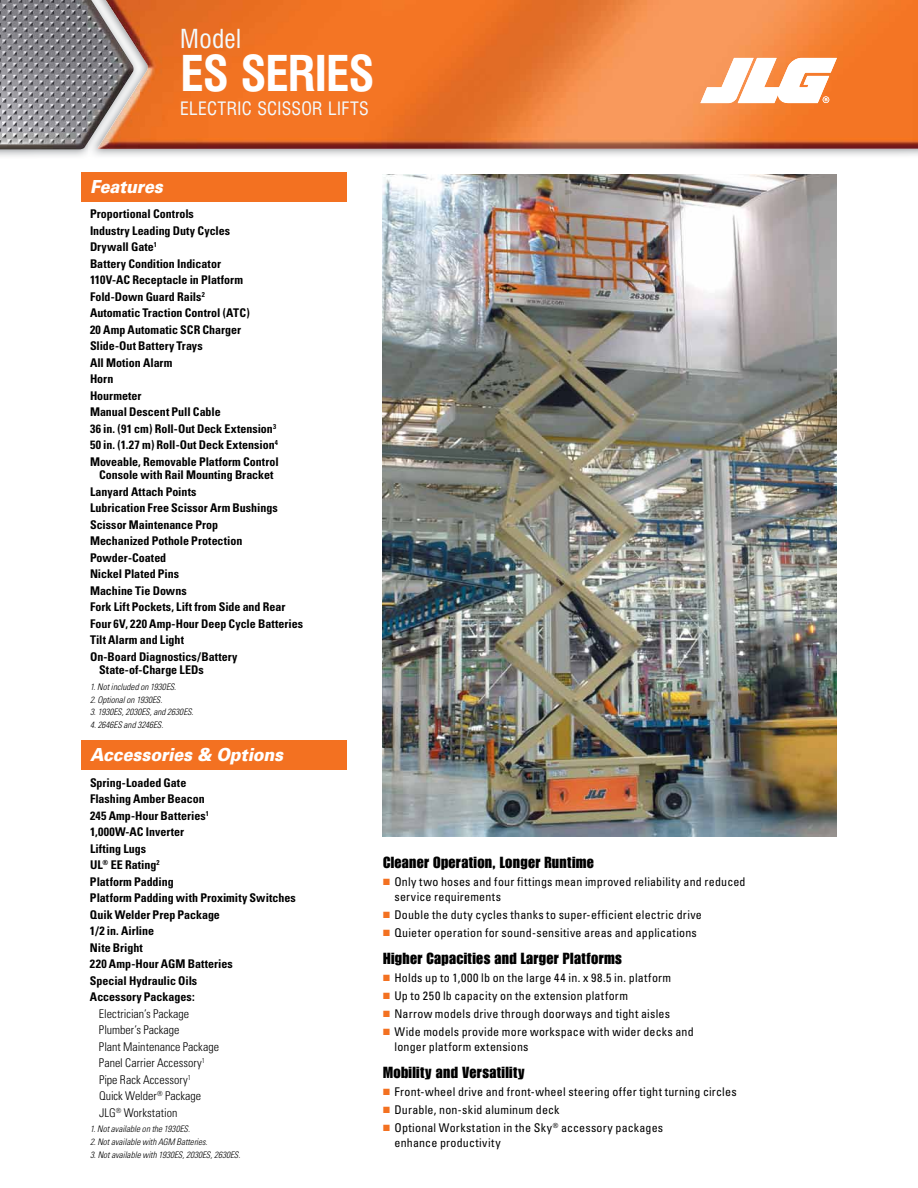
<style>
.page{position:relative;width:918px;height:1188px;background:#fff}
.page>*{position:absolute;margin:0;border:0;box-sizing:border-box;transform-origin:0 0}
.t1{font:700 condensed 48px "Swiss 721 BT";letter-spacing:-.025em;color:#fff}
.t2{font:condensed 25.5px "Swiss 721 BT";letter-spacing:.015em;color:#f3fafe}
.t3{font:italic 900 18px "Univers";letter-spacing:-.01em;color:#fff;scale:.9 1}
.t4{font:condensed 18px "Swiss 721 BT";letter-spacing:.015em;color:#f3fafe}
.t5{font:15.75px "JLG Impact Standard";letter-spacing:.02em;color:#000}
.t6{font:700 condensed 12px/16.5px "Univers";color:#000}
.t7{font:condensed 12px/15px "Univers";letter-spacing:.02em;color:#000}
.t8{font:300 condensed 12px/16.5px "Univers";color:#000}
.t9{font:italic 300 condensed 9px "Univers";color:#000}
.s1{color:#f37121}
</style>
<div class="page">
<img style="left:382px;top:174px;width:455px;height:662px">
<img style="left:140px;top:0;width:778px;height:149px">
<img style="left:88px;top:0;width:52px;height:158px">
<img style="left:0;top:0;width:134px;height:149px">
<svg style="left:700px;top:58px;width:137px;height:45px"></svg>
<div style="left:81px;top:172px;width:266px;height:30px;background:#f37121"></div>
<div style="left:81px;top:740px;width:266px;height:30px;background:#f37121"></div>
<h2 class="t2" style="left:180px;top:23px;width:62px">Model</h2>
<h1 class="t1" style="left:180px;top:45px;width:196px">ES SERIES</h1>
<h3 class="t4" style="left:180px;top:98px;width:190px">ELECTRIC SCISSOR LIFTS</h3>
<h3 class="t3" style="left:90px;top:175px;width:82px">Features</h3>
<p class="t6" style="left:90px;top:206px;width:190px">Proportional Controls<br>Industry Leading Duty Cycles<br>Drywall Gate<sup>1<br></sup>Battery Condition Indicator<br>110V-AC Receptacle in Platform<br>Fold-Down Guard Rails<sup>2<br></sup>Automatic Traction Control (ATC)<br>20 Amp Automatic SCR Charger<br>Slide-Out Battery Trays<br>All Motion Alarm<br>Horn<br>Hourmeter<br>Manual Descent Pull Cable<br>36 in. (91 cm) Roll-Out Deck Extension<sup>3<br></sup>50 in. (1.27 m) Roll-Out Deck Extension<sup>4<br></sup>Moveable, Removable Platform Control</p>
<p class="t6" style="left:90px;top:467px;width:215px;text-indent:9px">Console with Rail Mounting Bracket<br>Lanyard Attach Points<br>Lubrication Free Scissor Arm Bushings<br>Scissor Maintenance Prop<br>Mechanized Pothole Protection<br>Powder-Coated<br>Nickel Plated Pins<br>Machine Tie Downs<br>Fork Lift Pockets, Lift from Side and Rear<br>Four 6V, 220 Amp-Hour Deep Cycle Batteries<br>Tilt Alarm and Light<br>On-Board Diagnostics/Battery</p>
<p class="t6" style="left:99px;top:662px;width:106px">State-of-Charge LEDs</p>
<p class="t9" style="left:90px;top:681px;width:88px">1. Not included on 1930ES.</p>
<p class="t9" style="left:90px;top:694px;width:74px">2. Optional on 1930ES.</p>
<p class="t9" style="left:90px;top:707px;width:105px">3. 1930ES, 2030ES, and 2630ES.</p>
<p class="t9" style="left:90px;top:720px;width:75px">4. 2646ES and 3246ES.</p>
<h3 class="t3" style="left:90px;top:744px;width:216px">Accessories &amp; Options</h3>
<p class="t6" style="left:90px;top:774px;width:207px">Spring-Loaded Gate<br>Flashing Amber Beacon<br>245 Amp-Hour Batteries<sup>1<br></sup>1,000W-AC Inverter<br>Lifting Lugs<br>UL<sup>®</sup> EE Rating<sup>2<br></sup>Platform Padding<br>Platform Padding with Proximity Switches<br>Quik Welder Prep Package<br>1/2 in. Airline<br>Nite Bright<br>220 Amp-Hour AGM Batteries<br>Special Hydraulic Oils<br>Accessory Packages:</p>
<p class="t8" style="left:99px;top:1005px;width:122px">Electrician’s Package<br>Plumber’s Package<br>Plant Maintenance Package<br>Panel Carrier Accessory<sup>1<br></sup>Pipe Rack Accessory<sup>1<br></sup>Quick Welder<sup>®</sup> Package<br>JLG<sup>®</sup> Workstation</p>
<p class="t9" style="left:90px;top:1124px;width:102px">1. Not available on the 1930ES.</p>
<p class="t9" style="left:90px;top:1137px;width:119px">2. Not available with AGM Batteries.</p>
<p class="t9" style="left:90px;top:1149px;width:152px">3. Not available with 1930ES, 2030ES, 2630ES.</p>
<h3 class="t5" style="left:383px;top:853px;width:212px">Cleaner Operation, Longer Runtime</h3>
<p class="t7" style="left:395px;top:874px;width:353px;text-indent:-11px"><span class="s1">■</span> Only two hoses and four fittings mean improved reliability and reduced service requirements</p>
<p class="t7" style="left:383px;top:907px;width:320px"><span class="s1">■</span> Double the duty cycles thanks to super-efficient electric drive</p>
<p class="t7" style="left:383px;top:925px;width:315px"><span class="s1">■</span> Quieter operation for sound-sensitive areas and applications</p>
<h3 class="t5" style="left:383px;top:949px;width:240px">Higher Capacities and Larger Platforms</h3>
<p class="t7" style="left:383px;top:970px;width:290px"><span class="s1">■</span> Holds up to 1,000 lb on the large 44 in. x 98.5 in. platform</p>
<p class="t7" style="left:383px;top:988px;width:247px"><span class="s1">■</span> Up to 250 lb capacity on the extension platform</p>
<p class="t7" style="left:383px;top:1006px;width:289px"><span class="s1">■</span> Narrow models drive through doorways and tight aisles</p>
<p class="t7" style="left:395px;top:1024px;width:301px;text-indent:-11px"><span class="s1">■</span> Wide models provide more workspace with wider decks and longer platform extensions</p>
<h3 class="t5" style="left:383px;top:1063px;width:143px">Mobility and Versatility</h3>
<p class="t7" style="left:383px;top:1084px;width:355px"><span class="s1">■</span> Front-wheel drive and front-wheel steering offer tight turning circles</p>
<p class="t7" style="left:383px;top:1102px;width:178px"><span class="s1">■</span> Durable, non-skid aluminum deck</p>
<p class="t7" style="left:395px;top:1120px;width:270px;text-indent:-11px"><span class="s1">■</span> Optional Workstation in the Sky<sup>®</sup> accessory packages enhance productivity</p>
</div>
